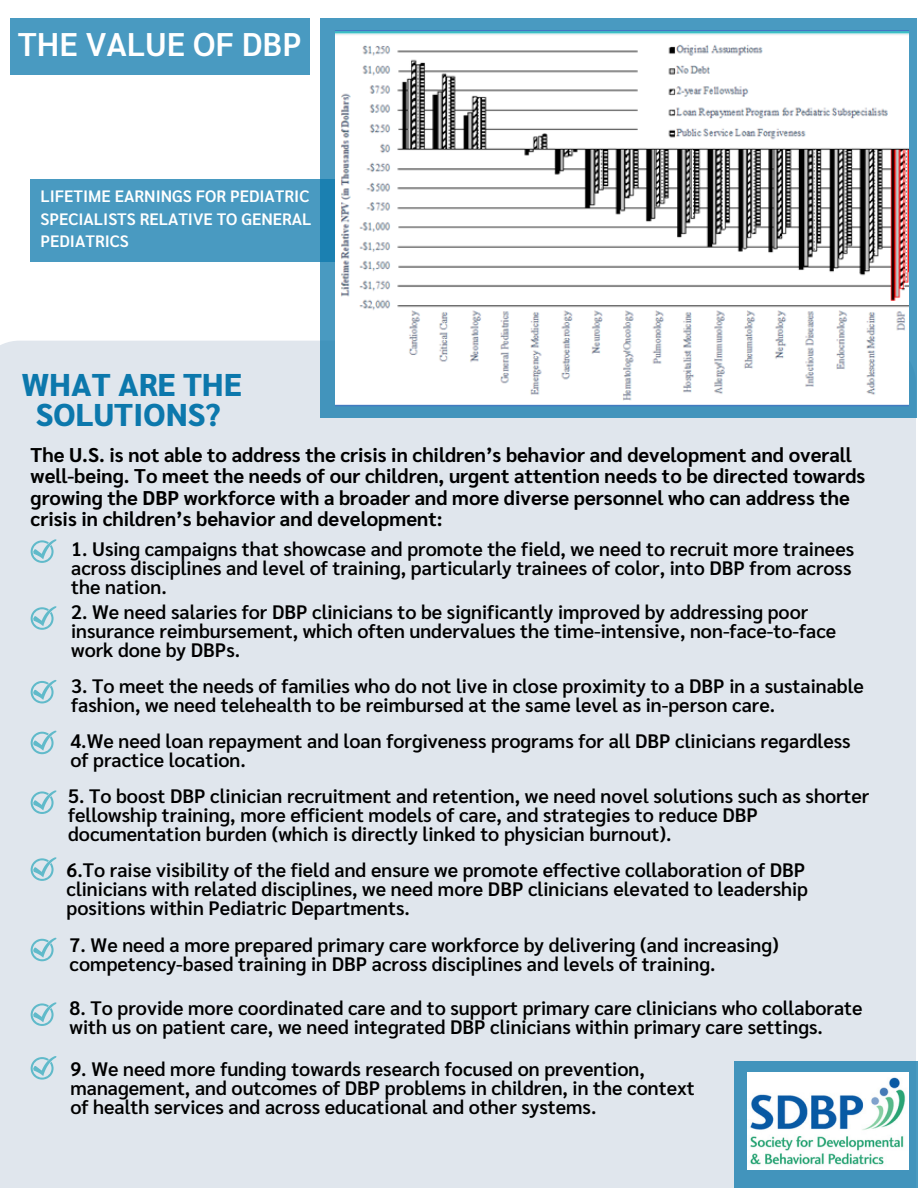
<style>
.page{position:relative;width:918px;height:1188px;background:#fff}
.page>*{position:absolute;margin:0;border:0;box-sizing:border-box;transform-origin:0 0}
.t1{font:600 32.7px "Sarabun";color:#fff}
.t2{font:800 31.5px/30.3px "Sarabun";color:#0c78ac;text-align:center}
.t3{font:700 19.95px/21.3px "Sarabun";color:#000}
.t4{font:600 19.5px/19.2px "Sarabun";color:#000}
.t5{font:600 16.5px/22.5px "Sarabun";color:#fff}
</style>
<div class="page">
<div style="left:0;top:341px;width:916px;height:847px;background:#e0e6ed"></div>
<div style="left:734px;top:1061px;width:184px;height:127px;background:#4294bc"></div>
<div style="left:320px;top:19px;width:596px;height:399px;background:#499ac1"></div>
<div style="left:31px;top:179px;width:327px;height:83px;background:#499ac1"></div>
<svg style="left:31px;top:680px;width:26px;height:23px"></svg>
<svg style="left:31px;top:731px;width:26px;height:23px"></svg>
<svg style="left:31px;top:539px;width:26px;height:24px"></svg>
<svg style="left:31px;top:606px;width:26px;height:24px"></svg>
<img style="left:336px;top:30px;width:572px;height:377px">
<svg style="left:31px;top:790px;width:26px;height:24px"></svg>
<svg style="left:31px;top:857px;width:26px;height:24px"></svg>
<svg style="left:31px;top:938px;width:26px;height:23px"></svg>
<svg style="left:31px;top:1002px;width:26px;height:24px"></svg>
<svg style="left:31px;top:1056px;width:26px;height:24px"></svg>
<div style="left:10px;top:19px;width:299px;height:56px;background:#499ac1"></div>
<img style="left:748px;top:1073px;width:161px;height:96px">
<h1 class="t1" style="left:18px;top:21px;width:285px">THE VALUE OF DBP</h1>
<h1 class="t1" style="left:6px;top:27px;width:244px">E VALUE OF DBP</h1>
<p class="t5" style="left:41px;top:184px;width:272px">LIFETIME EARNINGS FOR PEDIATRIC<br>SPECIALISTS RELATIVE TO GENERAL<br>PEDIATRICS</p>
<h2 class="t2" style="left:21px;top:367px;width:222px">WHAT ARE THE<br>SOLUTIONS?</h2>
<p class="t3" style="left:31px;top:443px;width:836px">The U.S. is not able to address the crisis in children’s behavior and development and overall well-being. To meet the needs of our children, urgent attention needs to be directed towards growing the DBP workforce with a broader and more diverse personnel who can address the crisis in children’s behavior and development:</p>
<p class="t4" style="left:71px;top:538px;width:785px">1. Using campaigns that showcase and promote the field, we need to recruit more trainees across disciplines and level of training, particularly trainees of color, into DBP from across the nation.</p>
<p class="t4" style="left:71px;top:601px;width:767px">2. We need salaries for DBP clinicians to be significantly improved by addressing poor insurance reimbursement, which often undervalues the time-intensive, non-face-to-face work done by DBPs.</p>
<p class="t4" style="left:71px;top:676px;width:794px">3. To meet the needs of families who do not live in close proximity to a DBP in a sustainable fashion, we need telehealth to be reimbursed at the same level as in-person care.</p>
<p class="t4" style="left:70px;top:730px;width:782px">4.We need loan repayment and loan forgiveness programs for all DBP clinicians regardless of practice location.</p>
<p class="t4" style="left:68px;top:785px;width:803px">5. To boost DBP clinician recruitment and retention, we need novel solutions such as shorter fellowship training, more efficient models of care, and strategies to reduce DBP documentation burden (which is directly linked to physician burnout).</p>
<p class="t4" style="left:67px;top:859px;width:743px">6.To raise visibility of the field and ensure we promote effective collaboration of DBP clinicians with related disciplines, we need more DBP clinicians elevated to leadership positions within Pediatric Departments.</p>
<p class="t4" style="left:70px;top:935px;width:711px">7. We need a more prepared primary care workforce by delivering (and increasing) competency-based training in DBP across disciplines and levels of training.</p>
<p class="t4" style="left:70px;top:997px;width:794px">8. To provide more coordinated care and to support primary care clinicians who collaborate with us on patient care, we need integrated DBP clinicians within primary care settings.</p>
<p class="t4" style="left:70px;top:1058px;width:626px">9. We need more funding towards research focused on prevention, management, and outcomes of DBP problems in children, in the context of health services and across educational and other systems.</p>
</div>
